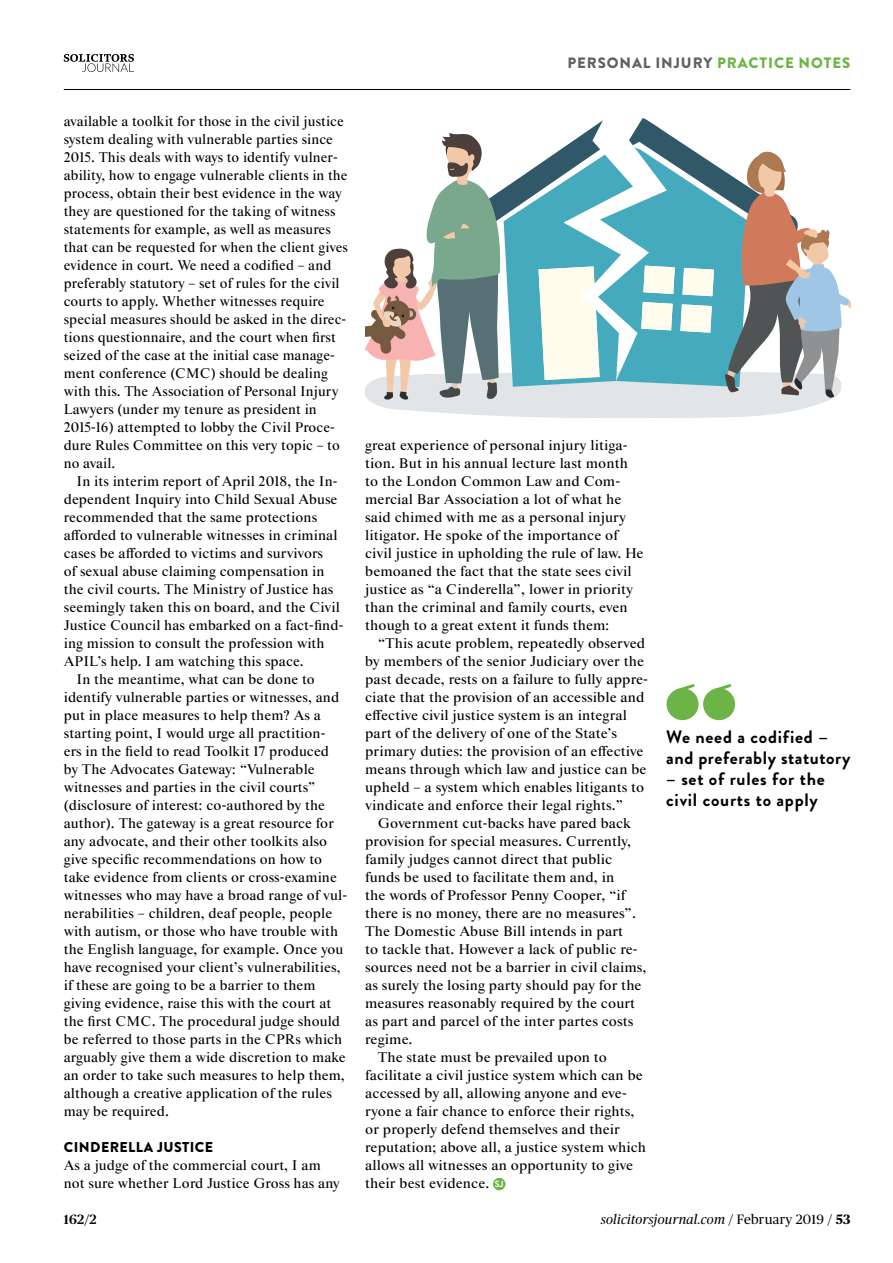
<style>
.page{position:relative;width:893px;height:1263px;background:#fff}
.page>*{position:absolute;margin:0;border:0;box-sizing:border-box;transform-origin:0 0}
.t1{font:700 18px/21px "Brandon Grotesque";letter-spacing:.04em;color:#000}
.t2{font:900 15px "Brandon Grotesque";letter-spacing:.06em;color:#5c6266}
.t3{font:14.25px/18px "Starling";letter-spacing:.01em;color:#000}
.t4{font:900 14.25px "Brandon Grotesque";letter-spacing:.03em;color:#000}
.t5{font:italic 13.5px "Publico";letter-spacing:.02em;color:#000}
.t6{font:500 13.5px "Publico";color:#000}
.s1{color:#6cb445}
.s2{font-family:"Brandon Grotesque";font-weight:700;font-size:9px;color:#fff}
.s3{font-style:normal}
.s4{font-weight:700;font-style:normal}
</style>
<div class="page">
<div style="left:493px;top:1178px;width:12px;height:12px;background:#6cb445;border-radius:50%"></div>
<div style="left:666px;top:688px;width:32px;height:32px;background:#6cb445;border-radius:50%"></div>
<svg style="left:674px;top:684px;width:21px;height:10px"></svg>
<div style="left:703px;top:688px;width:32px;height:32px;background:#6cb445;border-radius:50%"></div>
<svg style="left:711px;top:684px;width:21px;height:10px"></svg>
<hr style="left:64px;top:89px;width:786px;height:1px;background:#000">
<svg style="left:366px;top:118px;width:484px;height:300px"></svg>
<svg style="left:64px;top:54px;width:70px;height:18px"></svg>
<p class="t2" style="left:567px;top:52px;width:284px">PERSONAL INJURY <span class="s1">PRACTICE NOTES</span></p>
<p class="t3" style="left:64px;top:113px;width:286px">available a toolkit for those in the civil justice system dealing with vulnerable parties since 2015. This deals with ways to identify vulner&shy;ability, how to engage vulnerable clients in the process, obtain their best evidence in the way they are questioned for the taking of witness statements for example, as well as measures that can be requested for when the client gives evidence in court. We need a codified – and preferably statutory – set of rules for the civil courts to apply. Whether witnesses require special measures should be asked in the direc&shy;tions questionnaire, and the court when first seized of the case at the initial case manage&shy;ment conference (CMC) should be dealing with this. The Association of Personal Injury Lawyers (under my tenure as president in 2015-16) attempted to lobby the Civil Proce&shy;dure Rules Committee on this very topic – to no avail.</p>
<p class="t3" style="left:77px;top:473px;width:263px">In its interim report of April 2018, the In-</p>
<p class="t3" style="left:64px;top:491px;width:275px">dependent Inquiry into Child Sexual Abuse</p>
<p class="t3" style="left:64px;top:509px;width:255px">recommended that the same protections</p>
<p class="t3" style="left:64px;top:527px;width:275px">afforded to vulnerable witnesses in criminal</p>
<p class="t3" style="left:64px;top:545px;width:261px">cases be afforded to victims and survivors</p>
<p class="t3" style="left:64px;top:563px;width:262px">of sexual abuse claiming compensation in</p>
<p class="t3" style="left:64px;top:581px;width:271px">the civil courts. The Ministry of Justice has</p>
<p class="t3" style="left:64px;top:599px;width:278px">seemingly taken this on board, and the Civil</p>
<p class="t3" style="left:64px;top:617px;width:281px">Justice Council has embarked on a fact-find-</p>
<p class="t3" style="left:64px;top:635px;width:262px">ing mission to consult the profession with</p>
<p class="t3" style="left:64px;top:653px;width:242px">APIL’s help. I am watching this space.</p>
<p class="t3" style="left:77px;top:671px;width:240px">In the meantime, what can be done to</p>
<p class="t3" style="left:64px;top:689px;width:277px">identify vulnerable parties or witnesses, and</p>
<p class="t3" style="left:64px;top:707px;width:258px">put in place measures to help them? As a</p>
<p class="t3" style="left:64px;top:725px;width:263px">starting point, I would urge all practition-</p>
<p class="t3" style="left:64px;top:743px;width:267px">ers in the field to read Toolkit 17 produced</p>
<p class="t3" style="left:64px;top:761px;width:252px">by The Advocates Gateway: “Vulnerable</p>
<p class="t3" style="left:64px;top:779px;width:253px">witnesses and parties in the civil courts”</p>
<p class="t3" style="left:64px;top:797px;width:263px">(disclosure of interest: co-authored by the</p>
<p class="t3" style="left:64px;top:815px;width:272px">author). The gateway is a great resource for</p>
<p class="t3" style="left:64px;top:833px;width:265px">any advocate, and their other toolkits also</p>
<p class="t3" style="left:64px;top:851px;width:260px">give specific recommendations on how to</p>
<p class="t3" style="left:64px;top:869px;width:275px">take evidence from clients or cross-examine</p>
<p class="t3" style="left:64px;top:887px;width:285px">witnesses who may have a broad range of vul-</p>
<p class="t3" style="left:64px;top:905px;width:270px">nerabilities – children, deaf people, people</p>
<p class="t3" style="left:64px;top:923px;width:276px">with autism, or those who have trouble with</p>
<p class="t3" style="left:64px;top:941px;width:281px">the English language, for example. Once you</p>
<p class="t3" style="left:64px;top:959px;width:278px">have recognised your client’s vulnerabilities,</p>
<p class="t3" style="left:64px;top:977px;width:253px">if these are going to be a barrier to them</p>
<p class="t3" style="left:64px;top:995px;width:269px">giving evidence, raise this with the court at</p>
<p class="t3" style="left:64px;top:1013px;width:278px">the first CMC. The procedural judge should</p>
<p class="t3" style="left:64px;top:1031px;width:280px">be referred to those parts in the CPRs which</p>
<p class="t3" style="left:64px;top:1049px;width:283px">arguably give them a wide discretion to make</p>
<p class="t3" style="left:64px;top:1067px;width:283px">an order to take such measures to help them,</p>
<p class="t3" style="left:64px;top:1085px;width:270px">although a creative application of the rules</p>
<p class="t3" style="left:64px;top:1103px;width:107px">may be required.</p>
<p class="t4" style="left:64px;top:1137px;width:151px">CINDERELLA JUSTICE</p>
<p class="t3" style="left:64px;top:1157px;width:277px">As a judge of the commercial court, I am not sure whether Lord Justice Gross has any</p>
<p class="t3" style="left:365px;top:437px;width:280px">great experience of personal injury litiga&shy;tion. But in his annual lecture last month to the London Common Law and Com&shy;mercial Bar Association a lot of what he said chimed with me as a personal injury litigator. He spoke of the importance of civil justice in upholding the rule of law. He bemoaned the fact that the state sees civil justice as “a Cinderella”, lower in priority than the criminal and family courts, even though to a great extent it funds them:</p>
<p class="t3" style="left:365px;top:635px;width:284px;text-indent:13px">“This acute problem, repeatedly observed by members of the senior Judiciary over the past decade, rests on a failure to fully appre&shy;ciate that the provision of an accessible and effective civil justice system is an integral part of the delivery of one of the State’s primary duties: the provision of an effective means through which law and justice can be upheld – a system which enables litigants to vindicate and enforce their legal rights.”</p>
<p class="t3" style="left:378px;top:815px;width:255px">Government cut-backs have pared back</p>
<p class="t3" style="left:365px;top:833px;width:267px">provision for special measures. Currently,</p>
<p class="t3" style="left:365px;top:851px;width:249px">family judges cannot direct that public</p>
<p class="t3" style="left:365px;top:869px;width:251px">funds be used to facilitate them and, in</p>
<p class="t3" style="left:365px;top:887px;width:262px">the words of Professor Penny Cooper, “if</p>
<p class="t3" style="left:365px;top:905px;width:273px">there is no money, there are no measures”.</p>
<p class="t3" style="left:365px;top:923px;width:259px">The Domestic Abuse Bill intends in part</p>
<p class="t3" style="left:365px;top:941px;width:274px">to tackle that. However a lack of public re-</p>
<p class="t3" style="left:365px;top:959px;width:283px">sources need not be a barrier in civil claims,</p>
<p class="t3" style="left:365px;top:977px;width:278px">as surely the losing party should pay for the</p>
<p class="t3" style="left:365px;top:995px;width:271px">measures reasonably required by the court</p>
<p class="t3" style="left:365px;top:1013px;width:270px">as part and parcel of the inter partes costs</p>
<p class="t3" style="left:365px;top:1031px;width:49px">regime.</p>
<p class="t3" style="left:378px;top:1049px;width:231px">The state must be prevailed upon to</p>
<p class="t3" style="left:365px;top:1067px;width:279px">facilitate a civil justice system which can be</p>
<p class="t3" style="left:365px;top:1085px;width:263px">accessed by all, allowing anyone and eve-</p>
<p class="t3" style="left:365px;top:1103px;width:271px">ryone a fair chance to enforce their rights,</p>
<p class="t3" style="left:365px;top:1121px;width:256px">or properly defend themselves and their</p>
<p class="t3" style="left:365px;top:1139px;width:282px">reputation; above all, a justice system which</p>
<p class="t3" style="left:365px;top:1157px;width:269px">allows all witnesses an opportunity to give</p>
<p class="t3" style="left:365px;top:1175px;width:140px">their best evidence. <span class="s2">SJ</span></p>
<p class="t1" style="left:666px;top:727px;width:186px">We need a codified – and preferably statutory</p>
<p class="t1" style="left:666px;top:769px;width:160px">– set of rules for the civil courts to apply</p>
<p class="t6" style="left:64px;top:1212px;width:34px">162/2</p>
<p class="t5" style="left:601px;top:1212px;width:251px">solicitorsjournal.com <span class="s3">/ February 2019 /</span> <span class="s4">53</span></p>
</div>
